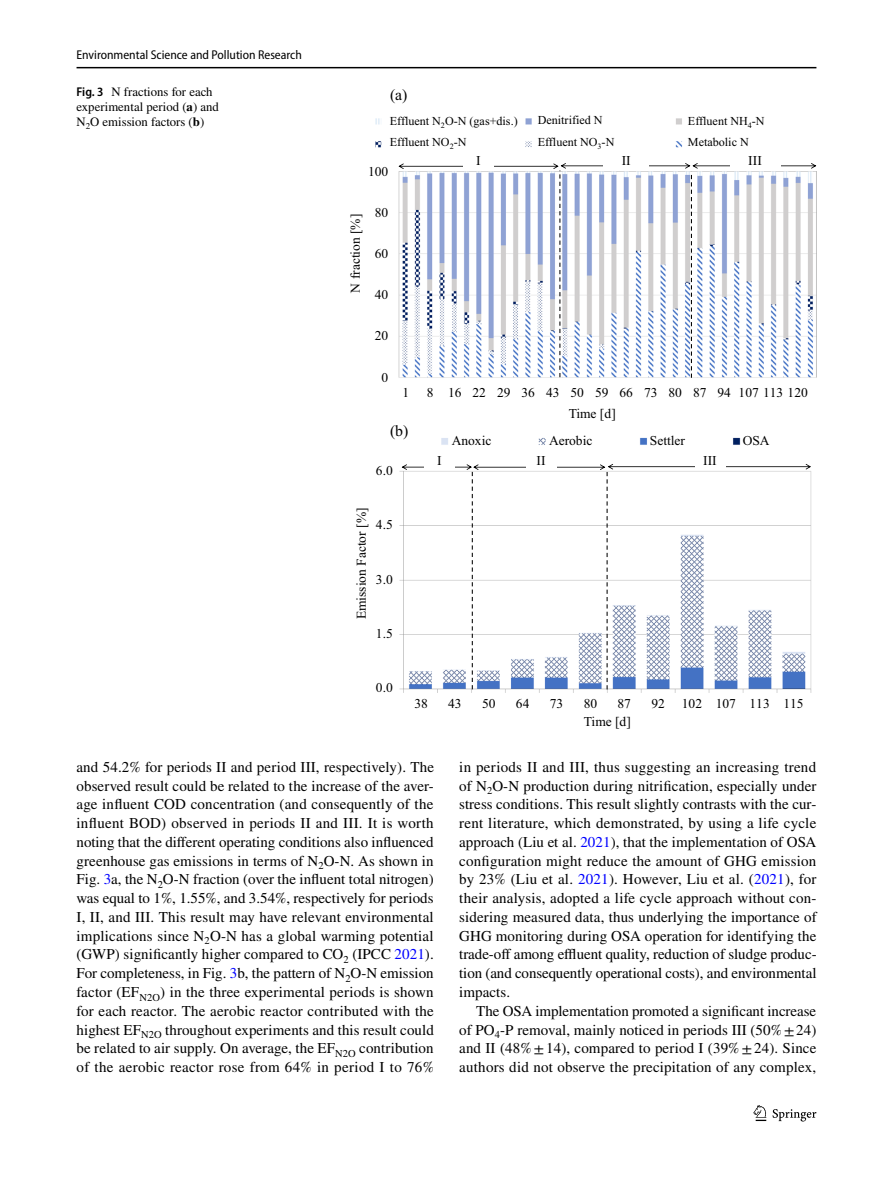
<style>
.page{position:relative;width:893px;height:1187px;background:#fff}
.page>*{position:absolute;margin:0;border:0;box-sizing:border-box;transform-origin:0 0}
.t1{font:15.75px "Times New Roman PSMT2";color:#000}
.t2{font:15px/18.8px "STIX";letter-spacing:.015em;color:#000;text-align:justify}
.t3{font:13.5px "Times New Roman PSMT2";color:#000}
.t4{font:12.75px/15px "STIX";color:#000}
.t5{font:semi-condensed 12.75px "Myriad Pro";color:#000}
.t6{font:12.15px/22.2px "Times New Roman PSMT2";color:#000}
.s1{font-family:"Myriad Pro";font-weight:600;font-stretch:semi-condensed}
.s2{font-weight:700}
.s3{color:#00f}
</style>
<div class="page">
<hr style="left:77px;top:67px;width:739px;height:1px;background:#000">
<svg style="left:753px;top:1105px;width:13px;height:15px"></svg>
<svg style="left:773px;top:1109px;width:43px;height:12px"></svg>
<img style="left:376px;top:118px;width:436px;height:574px">
<div style="left:463px;top:150px;width:31px;height:19px;background:#fff"></div>
<div style="left:603px;top:150px;width:46px;height:19px;background:#fff"></div>
<svg style="left:398px;top:163px;width:418px;height:215px"></svg>
<div style="left:730px;top:150px;width:50px;height:20px;background:#fff"></div>
<div style="left:424px;top:450px;width:31px;height:19px;background:#fff"></div>
<div style="left:526px;top:449px;width:30px;height:19px;background:#fff"></div>
<svg style="left:402px;top:464px;width:409px;height:225px"></svg>
<div style="left:695px;top:450px;width:30px;height:18px;background:#fff"></div>
<p class="t5" style="left:77px;top:48px;width:227px">Environmental Science and Pollution Research</p>
<p class="t4" style="left:77px;top:85px;width:144px"><span class="s1">Fig. 3</span> N fractions for each experimental period (<span class="s2">a</span>) and<br>N<sub>2</sub>O emission factors (<span class="s2">b</span>)</p>
<p class="t1" style="left:390px;top:84px;width:19px">(a)</p>
<p class="t6" style="left:390px;top:111px;width:129px">Effluent N<sub>2</sub>O-N (gas+dis.)</p>
<p class="t6" style="left:390px;top:132px;width:78px">Effluent NO<sub>2</sub>-N</p>
<p class="t6" style="left:538px;top:110px;width:78px">Denitrified N<br>Effluent NO<sub>3</sub>-N</p>
<p class="t6" style="left:688px;top:111px;width:78px">Effluent NH<sub>4</sub>-N</p>
<p class="t6" style="left:688px;top:132px;width:62px">Metabolic N</p>
<p class="t3" style="left:368px;top:162px;width:22px">100</p>
<p class="t3" style="left:346px;top:292px;width:80px;rotate:-90deg">N noi tcarf %[ ]</p>
<p class="t3" style="left:375px;top:203px;width:15px">80</p>
<p class="t3" style="left:375px;top:245px;width:15px">60</p>
<p class="t3" style="left:375px;top:286px;width:15px">40</p>
<p class="t3" style="left:375px;top:327px;width:15px">20</p>
<p class="t3" style="left:382px;top:368px;width:8px">0</p>
<p class="t3" style="left:476px;top:151px;width:6px">I</p>
<p class="t3" style="left:622px;top:151px;width:11px">II</p>
<p class="t3" style="left:748px;top:152px;width:15px">III</p>
<p class="t3" style="left:402px;top:384px;width:8px">1</p>
<p class="t3" style="left:427px;top:384px;width:382px">8 16 22 29 36 43 50 59 66 73 80 87 94 107 113 120</p>
<p class="t3" style="left:569px;top:405px;width:49px">Time [d]</p>
<p class="t1" style="left:390px;top:420px;width:20px">(b)</p>
<p class="t3" style="left:376px;top:461px;width:18px">6.0</p>
<p class="t3" style="left:352px;top:619px;width:113px;rotate:-90deg">E m noissi %[rot caF ]</p>
<p class="t3" style="left:376px;top:516px;width:18px">4.5</p>
<p class="t3" style="left:376px;top:570px;width:18px">3.0</p>
<p class="t3" style="left:376px;top:624px;width:18px">1.5</p>
<p class="t3" style="left:376px;top:678px;width:18px">0.0</p>
<p class="t3" style="left:452px;top:432px;width:41px">Anoxic</p>
<p class="t3" style="left:549px;top:432px;width:45px">Aerobic</p>
<p class="t3" style="left:650px;top:432px;width:37px">Settler</p>
<p class="t3" style="left:743px;top:432px;width:28px">OSA</p>
<p class="t3" style="left:437px;top:452px;width:6px">I</p>
<p class="t3" style="left:537px;top:451px;width:11px">II</p>
<p class="t3" style="left:703px;top:451px;width:15px">III</p>
<p class="t3" style="left:414px;top:694px;width:15px">38</p>
<p class="t3" style="left:448px;top:694px;width:15px">43</p>
<p class="t3" style="left:482px;top:694px;width:15px">50</p>
<p class="t3" style="left:516px;top:694px;width:15px">64</p>
<p class="t3" style="left:550px;top:694px;width:15px">73</p>
<p class="t3" style="left:584px;top:694px;width:15px">80</p>
<p class="t3" style="left:617px;top:694px;width:15px">87</p>
<p class="t3" style="left:651px;top:694px;width:15px">92</p>
<p class="t3" style="left:682px;top:694px;width:123px">102 107 113 115</p>
<p class="t3" style="left:584px;top:712px;width:49px">Time [d]</p>
<p class="t2" style="left:77px;top:758px;width:359px">and 54.2% for periods II and period III, respectively). The observed result could be related to the increase of the aver&shy;age influent COD concentration (and consequently of the influent BOD) observed in periods II and III. It is worth noting that the different operating conditions also influenced greenhouse gas emissions in terms of N<sub>2</sub>O-N. As shown in Fig. <span class="s3">3</span>a, the N<sub>2</sub>O-N fraction (over the influent total nitrogen) was equal to 1%, 1.55%, and 3.54%, respectively for periods I, II, and III. This result may have relevant environmental implications since N<sub>2</sub>O-N has a global warming potential (GWP) significantly higher compared to CO<sub>2</sub> (IPCC <span class="s3">2021</span>).<br>For completeness, in Fig. <span class="s3">3</span>b, the pattern of N<sub>2</sub>O-N emission factor (EF<sub>N2O</sub>) in the three experimental periods is shown for each reactor. The aerobic reactor contributed with the highest EF<sub>N2O</sub> throughout experiments and this result could be related to air supply. On average, the EF<sub>N2O</sub> contribution of the aerobic reactor rose from 64% in period I to 76%</p>
<p class="t2" style="left:459px;top:758px;width:359px">in periods II and III, thus suggesting an increasing trend of N<sub>2</sub>O-N production during nitrification, especially under stress conditions. This result slightly contrasts with the cur&shy;rent literature, which demonstrated, by using a life cycle approach (Liu et al. <span class="s3">2021</span>), that the implementation of OSA configuration might reduce the amount of GHG emission by 23% (Liu et al. <span class="s3">2021</span>). However, Liu et al. (<span class="s3">2021</span>), for their analysis, adopted a life cycle approach without con&shy;sidering measured data, thus underlying the importance of GHG monitoring during OSA operation for identifying the trade-off among effluent quality, reduction of sludge produc&shy;tion (and consequently operational costs), and environmental impacts.</p>
<p class="t2" style="left:459px;top:1002px;width:359px;text-indent:17px">The OSA implementation promoted a significant increase of PO<sub>4</sub>-P removal, mainly noticed in periods III (50%±24) and II (48%±14), compared to period I (39%±24). Since authors did not observe the precipitation of any complex,</p>
</div>
